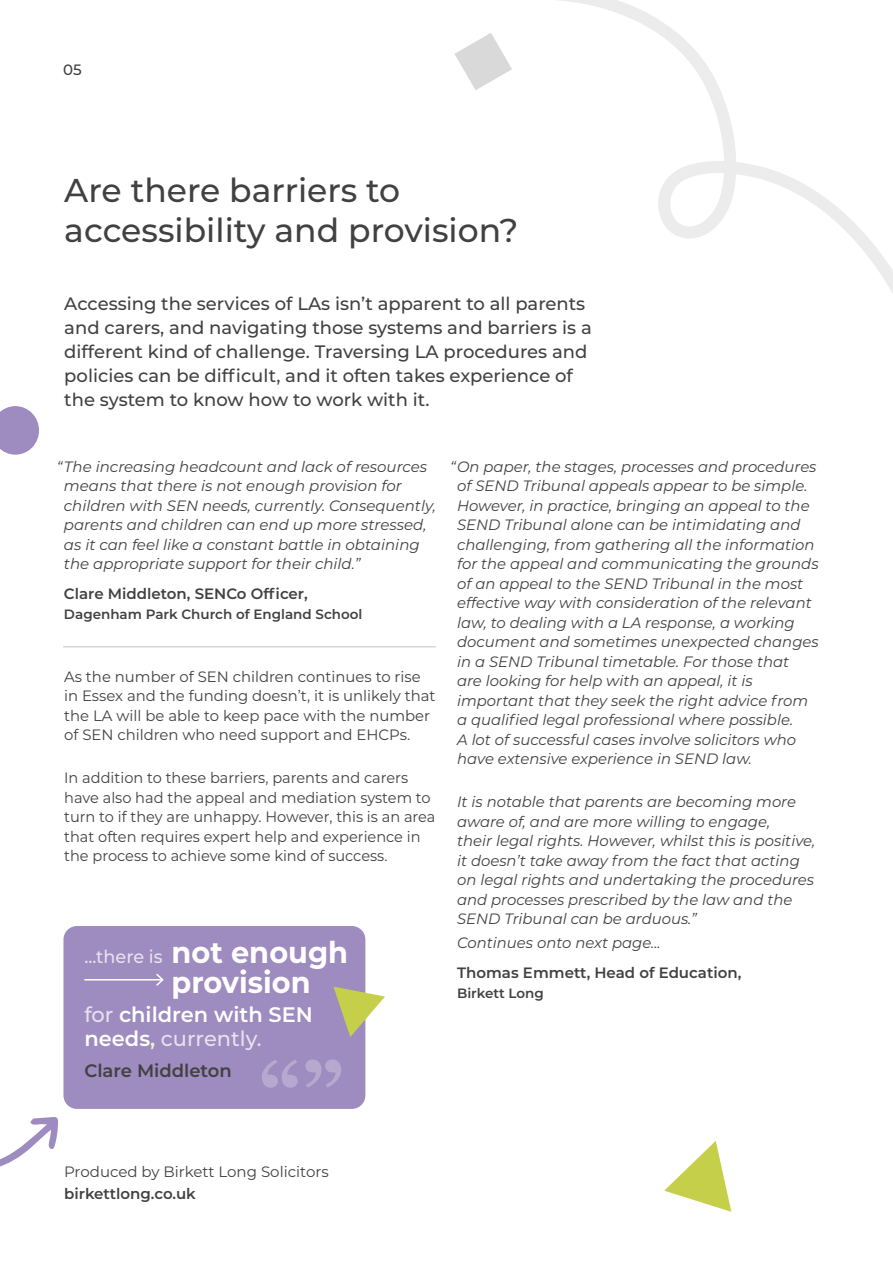
<style>
.page{position:relative;width:893px;height:1263px;background:#fff}
.page>*{position:absolute;margin:0;border:0;box-sizing:border-box;transform-origin:0 0}
.t1{font:500 33px/39.6px "Montserrat";color:#414141}
.t2{font:700 30px/29.7px "Montserrat";color:#fff;scale:.96 1}
.t3{font:600 21px/24px "Montserrat";color:#fff}
.t4{font:500 18px/24px "Montserrat";color:#414141}
.t5{font:600 18px "Montserrat";color:#414141}
.t6{font:500 18px "Montserrat";color:#e7e2ef}
.t7{font:italic 15px/19.5px "Montserrat";color:#414141}
.t8{font:15px/19.5px "Montserrat";color:#414141}
.t9{font:600 15px "Montserrat";color:#414141}
.t10{font:500 15px "Montserrat";color:#414141}
.t11{font:600 13.5px "Montserrat";color:#414141}
.s1{font-weight:500;color:#e7e2ef}
.s2{color:#f0f3d2}
</style>
<div class="page">
<svg style="left:559px;top:0;width:334px;height:293px"></svg>
<svg style="left:664px;top:1141px;width:67px;height:71px"></svg>
<svg style="left:455px;top:33px;width:57px;height:57px"></svg>
<svg style="left:0;top:406px;width:39px;height:49px;background:#ae9ec9"></svg>
<hr style="left:63px;top:646px;width:373px;height:1px;background:#d5d5d5">
<div style="left:64px;top:927px;width:301px;height:181px;background:#9e8bbf;border-radius:13px"></div>
<div style="left:63px;top:926px;width:302px;height:183px;border:2px solid #9e8bbf;border-radius:13px"></div>
<svg style="left:262px;top:1059px;width:79px;height:29px"></svg>
<svg style="left:333px;top:986px;width:52px;height:51px"></svg>
<svg style="left:0;top:1117px;width:58px;height:50px"></svg>
<hr style="left:84px;top:979px;width:79px;height:1px;background:#fff">
<svg style="left:155px;top:973px;width:9px;height:13px"></svg>
<p class="t10" style="left:63px;top:59px;width:20px">05</p>
<h1 class="t1" style="left:64px;top:169px;width:456px">Are there barriers to accessibility and provision?</h1>
<p class="t4" style="left:64px;top:291px;width:529px">Accessing the services of LAs isn’t apparent to all parents and carers, and navigating those systems and barriers is a different kind of challenge. Traversing LA procedures and policies can be difficult, and it often takes experience of the system to know how to work with it.</p>
<p class="t7" style="left:64px;top:456px;width:373px;text-indent:-7px">“The increasing headcount and lack of resources means that there is not enough provision for children with SEN needs, currently. Consequently, parents and children can end up more stressed, as it can feel like a constant battle in obtaining the appropriate support for their child.”</p>
<p class="t9" style="left:64px;top:583px;width:245px">Clare Middleton, SENCo Officer,</p>
<p class="t11" style="left:64px;top:604px;width:300px">Dagenham Park Church of England School</p>
<p class="t8" style="left:64px;top:666px;width:373px">As the number of SEN children continues to rise in Essex and the funding doesn’t, it is unlikely that the LA will be able to keep pace with the number of SEN children who need support and EHCPs.</p>
<p class="t8" style="left:64px;top:768px;width:373px">In addition to these barriers, parents and carers have also had the appeal and mediation system to turn to if they are unhappy. However, this is an area that often requires expert help and experience in the process to achieve some kind of success.</p>
<p class="t6" style="left:84px;top:944px;width:80px">...there is</p>
<h2 class="t2" style="left:171px;top:936px;width:185px">not enough provision</h2>
<h3 class="t3" style="left:84px;top:1001px;width:230px"><span class="s1">for</span> children with SEN needs<span class="s2">,</span> <span class="s1">currently.</span></h3>
<p class="t5" style="left:84px;top:1058px;width:149px">Clare Middleton</p>
<p class="t7" style="left:457px;top:456px;width:363px;text-indent:-7px">“On paper, the stages, processes and procedures of SEND Tribunal appeals appear to be simple.<br>However, in practice, bringing an appeal to the SEND Tribunal alone can be intimidating and challenging, from gathering all the information for the appeal and communicating the grounds of an appeal to the SEND Tribunal in the most effective way with consideration of the relevant law, to dealing with a LA response, a working document and sometimes unexpected changes in a SEND Tribunal timetable. For those that<br>are looking for help with an appeal, it is important that they seek the right advice from a qualified legal professional where possible.<br>A lot of successful cases involve solicitors who have extensive experience in SEND law.</p>
<p class="t7" style="left:457px;top:792px;width:360px">It is notable that parents are becoming more aware of, and are more willing to engage,<br>their legal rights. However, whilst this is positive, it doesn’t take away from the fact that acting on legal rights and undertaking the procedures and processes prescribed by the law and the SEND Tribunal can be arduous.”</p>
<p class="t7" style="left:457px;top:932px;width:205px">Continues onto next page...</p>
<p class="t9" style="left:457px;top:962px;width:286px">Thomas Emmett, Head of Education,</p>
<p class="t11" style="left:457px;top:983px;width:88px">Birkett Long</p>
<p class="t8" style="left:64px;top:1161px;width:266px">Produced by Birkett Long Solicitors</p>
<p class="t9" style="left:64px;top:1183px;width:133px">birkettlong.co.uk</p>
</div>
